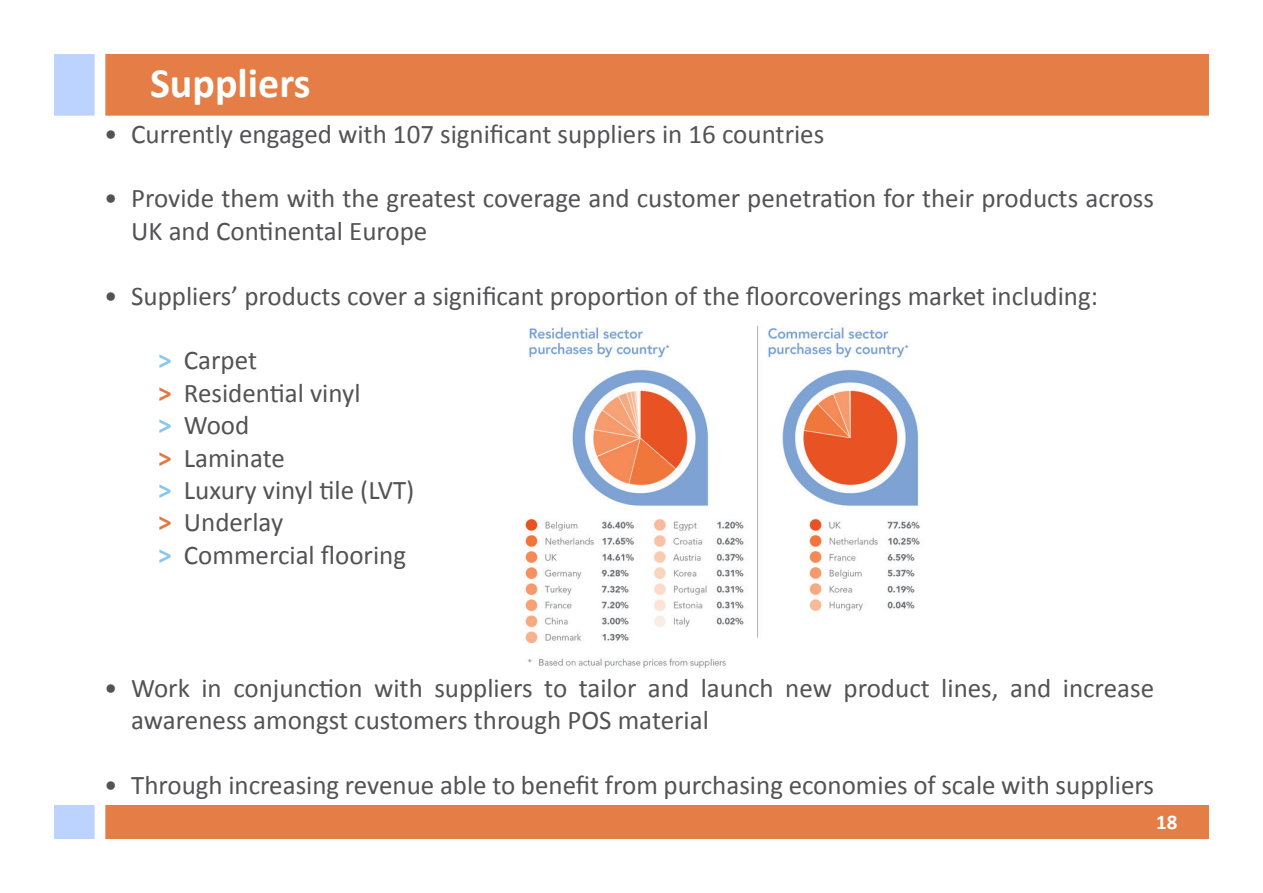
<style>
.page{position:relative;width:1263px;height:893px;background:#fff}
.page>*{position:absolute;margin:0;border:0;box-sizing:border-box;transform-origin:0 0}
.t1{font:700 42px "Calibri";color:#fff}
.t2{font:27px/32.4px "Calibri";color:#535355}
.t3{font:700 21px "Calibri";color:#fff}
.s1{font-weight:700;color:#8ac6ec}
.s2{font-weight:700;color:#e4773d}
</style>
<div class="page">
<div style="left:105px;top:54px;width:1104px;height:62px;background:#e57d46;border:2px solid #e57d46"></div>
<div style="left:54px;top:54px;width:41px;height:62px;background:#bdd3ff;border:2px solid #bdd3ff"></div>
<div style="left:105px;top:805px;width:1104px;height:34px;background:#e57d46"></div>
<div style="left:54px;top:805px;width:41px;height:34px;background:#bdd3ff"></div>
<img style="left:525px;top:325px;width:395px;height:343px">
<p class="t1" style="left:150px;top:56px;width:162px">Suppliers</p>
<p class="t2" style="left:104px;top:117px;width:722px">• Currently engaged with 107 significant suppliers in 16 countries</p>
<p class="t2" style="left:131px;top:182px;width:1024px;text-indent:-27px">• Provide them with the greatest coverage and customer penetration for their products across<br>UK and Continental Europe</p>
<p class="t2" style="left:104px;top:279px;width:995px">• Suppliers’ products cover a significant proportion of the floorcoverings market including:</p>
<p class="t2" style="left:158px;top:344px;width:100px"><span class="s1">&gt;</span> Carpet</p>
<p class="t2" style="left:158px;top:377px;width:204px"><span class="s2">&gt;</span> Residential vinyl</p>
<p class="t2" style="left:158px;top:409px;width:93px"><span class="s1">&gt;</span> Wood</p>
<p class="t2" style="left:158px;top:441px;width:128px"><span class="s2">&gt;</span> Laminate</p>
<p class="t2" style="left:158px;top:474px;width:258px"><span class="s1">&gt;</span> Luxury vinyl tile (LVT)</p>
<p class="t2" style="left:158px;top:506px;width:127px"><span class="s2">&gt;</span> Underlay</p>
<p class="t2" style="left:158px;top:539px;width:249px"><span class="s1">&gt;</span> Commercial flooring</p>
<p class="t2" style="left:131px;top:672px;width:1024px;text-indent:-27px">• Work in conjunction with suppliers to tailor and launch new product lines, and increase awareness amongst customers through POS material</p>
<p class="t2" style="left:104px;top:769px;width:1051px">• Through increasing revenue able to benefit from purchasing economies of scale with suppliers</p>
<p class="t3" style="left:1156px;top:809px;width:23px">18</p>
</div>
